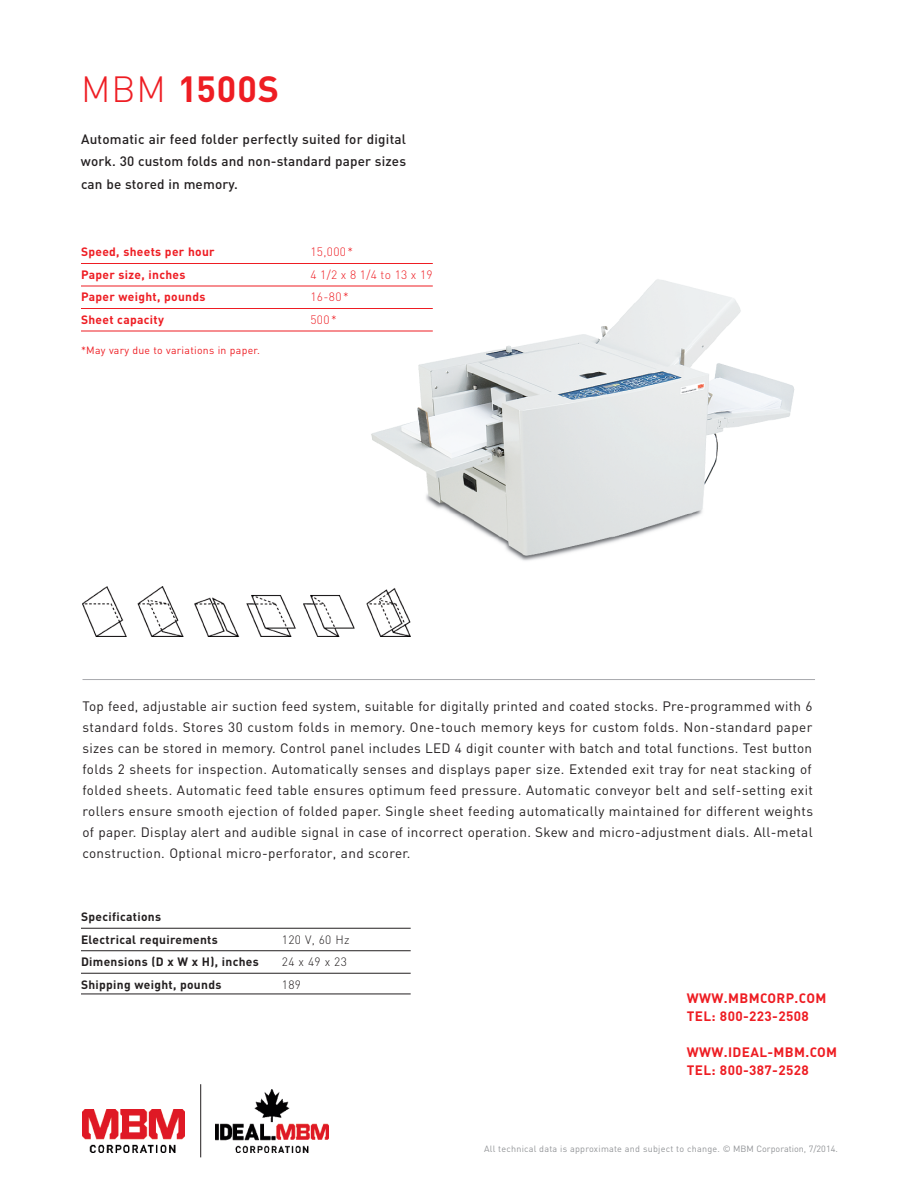
<style>
.page{position:relative;width:918px;height:1188px;background:#fff}
.page>*{position:absolute;margin:0;border:0;box-sizing:border-box;transform-origin:0 0}
.t1{font:700 36px "DIN";letter-spacing:.025em;color:#ee1d23}
.t2{font:13.5px/21px "DIN";letter-spacing:.025em;color:#231f20;text-align:justify}
.t3{font:500 13.5px/22.5px "DIN";letter-spacing:.01em;color:#231f20;text-align:justify}
.t4{font:700 13.5px/18px "DIN";letter-spacing:.025em;color:#ee1d23}
.t5{font:700 12px/22.5px "DIN";letter-spacing:.025em;color:#231f20}
.t6{font:700 12px "DIN";letter-spacing:.025em;color:#ee1d23}
.t7{font:300 12px "DIN";letter-spacing:.025em;color:#ee1d23}
.t8{font:300 12px "DIN";letter-spacing:.305em;color:#ee1d23}
.t9{font:300 12px "DIN";letter-spacing:.025em;color:#231f20}
.t10{font:300 12px "DIN";letter-spacing:.33em;color:#231f20}
.t11{font:10.5px "DIN";letter-spacing:.025em;color:#ee1d23}
.t12{font:9px "DIN";letter-spacing:.025em;color:#939598}
.s1{font-weight:300}
</style>
<div class="page">
<img style="left:365px;top:279px;width:430px;height:282px">
<hr style="left:82px;top:679px;width:733px;height:1px;background:#a8a9ad">
<hr style="left:81px;top:928px;width:330px;height:1px;background:#231f20">
<hr style="left:81px;top:950px;width:330px;height:1px;background:#231f20">
<hr style="left:81px;top:973px;width:330px;height:1px;background:#231f20">
<hr style="left:81px;top:994px;width:330px;height:1px;background:#231f20">
<img style="left:82px;top:1109px;width:103px;height:43px">
<img style="left:215px;top:1090px;width:113px;height:62px">
<hr style="left:200px;top:1084px;width:1px;height:73px;background:#231f20">
<img style="left:83px;top:587px;width:327px;height:49px">
<hr style="left:81px;top:263px;width:352px;height:1px;background:#ee1d23">
<hr style="left:81px;top:286px;width:352px;height:1px;background:#ee1d23">
<hr style="left:81px;top:308px;width:352px;height:1px;background:#ee1d23">
<hr style="left:81px;top:331px;width:352px;height:1px;background:#ee1d23">
<h1 class="t1" style="left:81px;top:68px;width:200px"><span class="s1">MBM</span> 1500S</h1>
<p class="t3" style="left:81px;top:127px;width:327px">Automatic air feed folder perfectly suited for digital work. 30 custom folds and non-standard paper sizes can be stored in memory.</p>
<p class="t6" style="left:81px;top:245px;width:135px">Speed, sheets per hour</p>
<p class="t7" style="left:311px;top:245px;width:44px">15,000*</p>
<p class="t6" style="left:81px;top:267px;width:106px">Paper size, inches</p>
<p class="t8" style="left:311px;top:267px;width:124px">41/2x81/4to13x19</p>
<p class="t6" style="left:81px;top:290px;width:126px">Paper weight, pounds</p>
<p class="t7" style="left:311px;top:290px;width:40px">16-80*</p>
<p class="t6" style="left:81px;top:312px;width:85px">Sheet capacity</p>
<p class="t7" style="left:311px;top:312px;width:28px">500*</p>
<p class="t11" style="left:81px;top:344px;width:180px">*May vary due to variations in paper.</p>
<p class="t2" style="left:82px;top:695px;width:732px">Top feed, adjustable air suction feed system, suitable for digitally printed and coated stocks. Pre-programmed with 6 standard folds. Stores 30 custom folds in memory. One-touch memory keys for custom folds. Non-standard paper sizes can be stored in memory. Control panel includes LED 4 digit counter with batch and total functions. Test button folds 2 sheets for inspection. Automatically senses and displays paper size. Extended exit tray for neat stacking of folded sheets. Automatic feed table ensures optimum feed pressure. Automatic conveyor belt and self-setting exit rollers ensure smooth ejection of folded paper. Single sheet feeding automatically maintained for different weights of paper. Display alert and audible signal in case of incorrect operation. Skew and micro-adjustment dials. All-metal construction. Optional micro-perforator, and scorer.</p>
<p class="t5" style="left:81px;top:905px;width:138px">Specifications<br>Electrical requirements</p>
<p class="t9" style="left:282px;top:932px;width:69px">120 V, 60 Hz</p>
<p class="t5" style="left:81px;top:950px;width:179px">Dimensions (D x W x H), inches</p>
<p class="t10" style="left:282px;top:955px;width:66px">24x49x23</p>
<p class="t5" style="left:81px;top:973px;width:142px">Shipping weight, pounds</p>
<p class="t9" style="left:282px;top:977px;width:21px">189</p>
<p class="t4" style="left:687px;top:988px;width:141px">WWW.MBMCORP.COM<br>TEL: 800-223-2508</p>
<p class="t4" style="left:687px;top:1042px;width:152px">WWW.IDEAL-MBM.COM<br>TEL: 800-387-2528</p>
<p class="t12" style="left:484px;top:1144px;width:355px">All technical data is approximate and subject to change. © MBM Corporation, 7/2014.</p>
</div>
